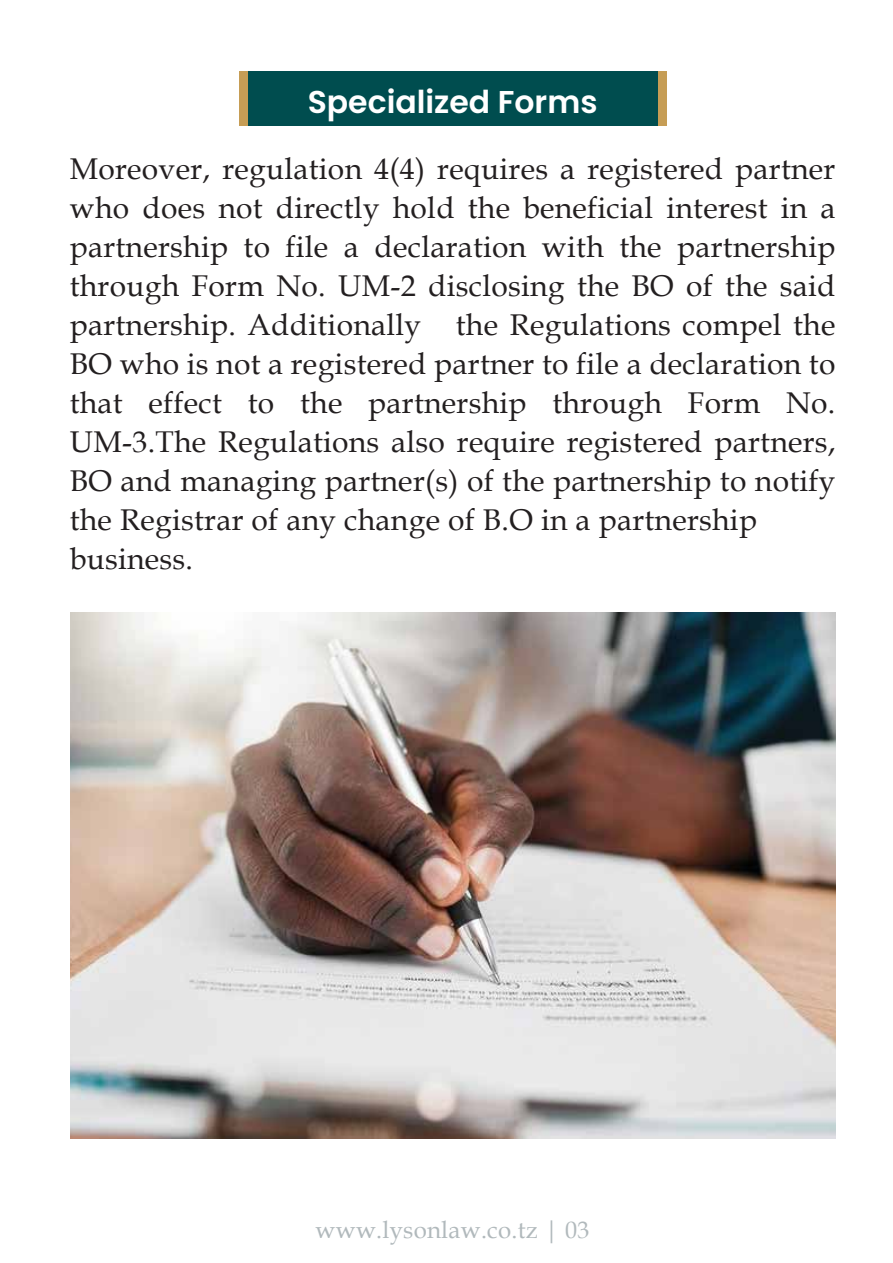
<style>
.page{position:relative;width:893px;height:1263px;background:#fff}
.page>*{position:absolute;margin:0;border:0;box-sizing:border-box;transform-origin:0 0}
.t1{font:600 31.5px "Poppins";color:#fff}
.t2{font:30px/39px "Book Antiqua";letter-spacing:.01em;color:#231f20}
.t3{font:24px "Book Antiqua";letter-spacing:.01em;color:#b1b9bc}
</style>
<div class="page">
<div style="left:247px;top:71px;width:410px;height:55px;background:#004d4f"></div>
<div style="left:239px;top:71px;width:8px;height:55px;background:#c69d55"></div>
<div style="left:658px;top:71px;width:8px;height:55px;background:#c69d55"></div>
<img style="left:70px;top:613px;width:765px;height:525px">
<p class="t1" style="left:308px;top:84px;width:291px">Specialized Forms</p>
<p class="t2" style="left:70px;top:149px;width:767px">Moreover, regulation 4(4) requires a registered partner who does not directly hold the beneficial interest in a partnership to file a declaration with the partnership through Form No. UM-2 disclosing the BO of the said partnership. Additionally the Regulations compel the BO who is not a registered partner to file a declaration to that effect to the partnership through Form No.<br>UM-3.The Regulations also require registered partners, BO and managing partner(s) of the partnership to notify the Registrar of any change of B.O in a partnership business.</p>
<p class="t3" style="left:315px;top:1213px;width:276px">www.lysonlaw.co.tz | 03</p>
</div>
